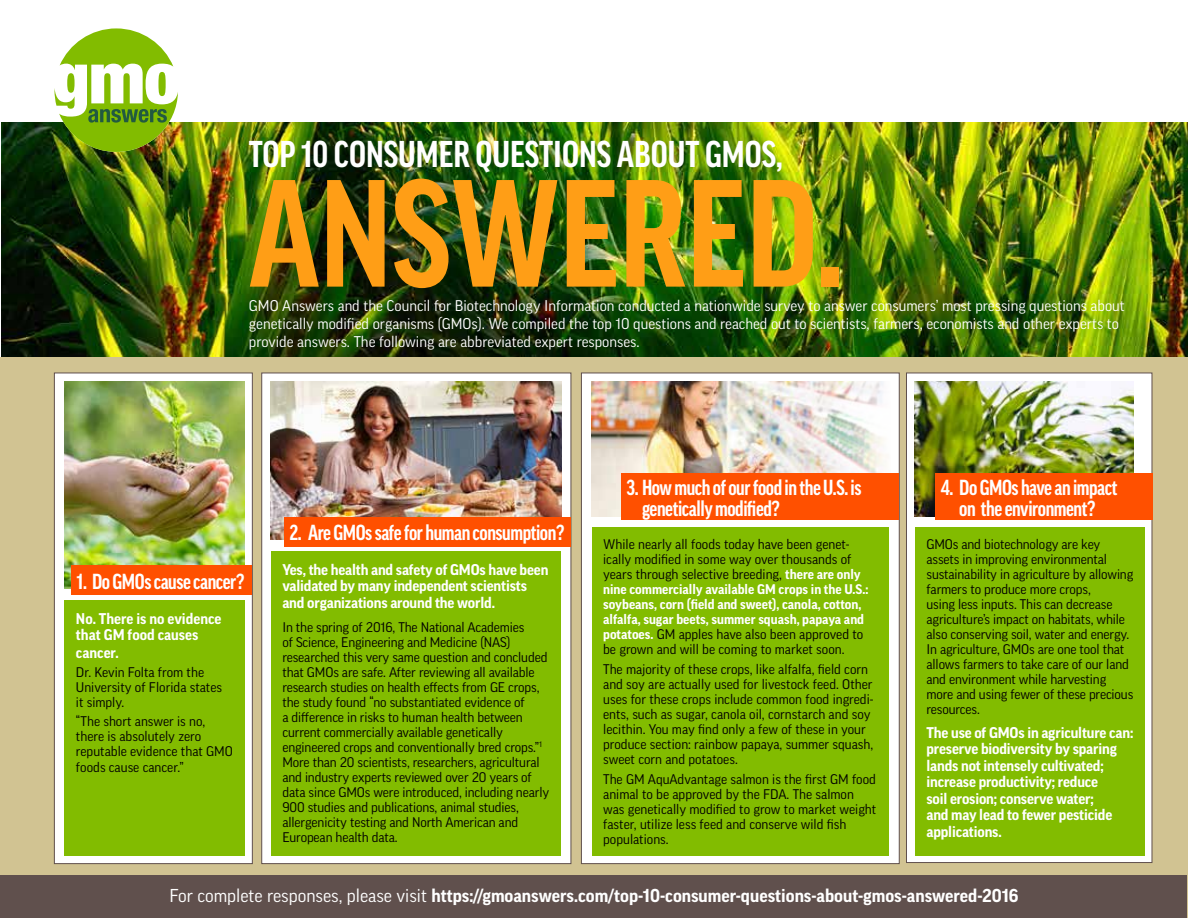
<style>
.page{position:relative;width:1188px;height:918px;background:#fff}
.page>*{position:absolute;margin:0;border:0;box-sizing:border-box;transform-origin:0 0}
.t1{font:700 condensed 147px "Good OT";color:#ff9e16}
.t2{font:700 condensed 36px "Good OT";color:#fff}
.t3{font:700 condensed 21px/21px "Good OT";letter-spacing:-.02em;color:#fff}
.t4{font:700 18px "Good OT";color:#fff}
.t5{font:700 15px/16.5px "Good OT";letter-spacing:-.01em;color:#fff}
.t6{font:15px/18px "Good OT";color:#fff}
.t7{font:13.5px/15px "Good OT";letter-spacing:-.01em;color:#000}
.s1{font-weight:700;color:#fff}
.s2{font-weight:400}
</style>
<div class="page">
<img style="left:1px;top:122px;width:1187px;height:235px">
<svg style="left:55px;top:28px;width:123px;height:124px"></svg>
<div style="left:0;top:357px;width:1188px;height:561px;background:#d1c392"></div>
<div style="left:54px;top:373px;width:199px;height:491px;background:#fff;border:1px solid #60504d"></div>
<div style="left:261px;top:373px;width:310px;height:491px;background:#fff;border:1px solid #60504d"></div>
<img style="left:65px;top:381px;width:179px;height:208px">
<img style="left:271px;top:381px;width:291px;height:159px">
<div style="left:65px;top:600px;width:180px;height:255px;background:#82bc00"></div>
<div style="left:271px;top:551px;width:290px;height:304px;background:#82bc00"></div>
<div style="left:71px;top:565px;width:181px;height:30px;background:#ff5000"></div>
<div style="left:284px;top:517px;width:286px;height:29px;background:#ff5000"></div>
<div style="left:1px;top:876px;width:1186px;height:42px;background:#60504d"></div>
<div style="left:581px;top:373px;width:319px;height:491px;background:#fff;border:1px solid #60504d"></div>
<img style="left:592px;top:381px;width:295px;height:136px">
<div style="left:592px;top:527px;width:297px;height:328px;background:#82bc00"></div>
<div style="left:621px;top:473px;width:278px;height:47px;background:#ff5000"></div>
<div style="left:906px;top:373px;width:246px;height:490px;background:#fff;border:1px solid #60504d"></div>
<img style="left:914px;top:381px;width:220px;height:135px">
<div style="left:915px;top:527px;width:230px;height:328px;background:#82bc00"></div>
<div style="left:935px;top:473px;width:217px;height:47px;background:#ff5000"></div>
<h2 class="t2" style="left:249px;top:134px;width:536px">TOP 10 CONSUMER QUESTIONS ABOUT GMOS,</h2>
<h1 class="t1" style="left:249px;top:154px;width:596px">ANSWERED.</h1>
<p class="t6" style="left:249px;top:297px;width:877px">GMO Answers and the Council for Biotechnology Information conducted a nationwide survey to answer consumers’ most pressing questions about genetically modified organisms (GMOs). We compiled the top 10 questions and reached out to scientists, farmers, economists and other experts to provide answers. The following are abbreviated expert responses.</p>
<h3 class="t3" style="left:77px;top:571px;width:169px">1. Do GMOs cause cancer?</h3>
<p class="t5" style="left:76px;top:610px;width:147px">No. There is no evidence that GM food causes</p>
<p class="t5" style="left:76px;top:645px;width:44px">cancer.</p>
<p class="t7" style="left:76px;top:664px;width:148px">Dr. Kevin Folta from the<br>University of Florida states it simply.</p>
<p class="t7" style="left:76px;top:713px;width:159px">“The short answer is no, there is absolutely zero reputable evidence that GMO</p>
<p class="t7" style="left:76px;top:760px;width:109px">foods cause cancer.”</p>
<h3 class="t3" style="left:290px;top:523px;width:276px">2. Are GMOs safe for human consumption?</h3>
<p class="t5" style="left:282px;top:561px;width:268px">Yes, the health and safety of GMOs have been validated by many independent scientists and organizations around the world.</p>
<p class="t7" style="left:282px;top:620px;width:268px">In the spring of 2016, The National Academies<br>of Science, Engineering and Medicine (NAS) researched this very same question and concluded that GMOs are safe. After reviewing all available research studies on health effects from GE crops, the study found “no substantiated evidence of<br>a difference in risks to human health between current commercially available genetically engineered crops and conventionally bred crops.”<sup>1<br></sup>More than 20 scientists, researchers, agricultural and industry experts reviewed over 20 years of data since GMOs were introduced, including nearly 900 studies and publications, animal studies, allergenicity testing and North American and European health data.</p>
<h3 class="t3" style="left:642px;top:477px;width:221px;text-indent:-15px">3. How much of our food in the U.S. is genetically modified?</h3>
<p class="t7" style="left:603px;top:537px;width:267px">While nearly all foods today have been genet&shy;ically modified in some way over thousands of years through selective breeding, <span class="s1">there are only nine commercially available GM crops in the U.S.: soybeans, corn (field and sweet), canola, cotton, alfalfa, sugar beets, summer squash, papaya and potatoes.</span> GM apples have also been approved to be grown and will be coming to market soon.</p>
<p class="t7" style="left:603px;top:662px;width:272px">The majority of these crops, like alfalfa, field corn and soy are actually used for livestock feed. Other uses for these crops include common food ingredi&shy;ents, such as sugar, canola oil, cornstarch and soy lecithin. You may find only a few of these in your produce section: rainbow papaya, summer squash, sweet corn and potatoes.</p>
<p class="t7" style="left:603px;top:771px;width:275px">The GM AquAdvantage salmon is the first GM food animal to be approved by the FDA. The salmon was genetically modified to grow to market weight faster, utilize less feed and conserve wild fish populations.</p>
<h3 class="t3" style="left:941px;top:477px;width:178px;text-align:center">4. Do GMOs have an impact on the environment?</h3>
<p class="t7" style="left:927px;top:537px;width:208px">GMOs and biotechnology are key assets in improving environmental sustainability in agriculture by allowing farmers to produce more crops,<br>using less inputs. This can decrease agriculture’s impact on habitats, while also conserving soil, water and energy.<br>In agriculture, GMOs are one tool that allows farmers to take care of our land and environment while harvesting more and using fewer of these precious resources.</p>
<p class="t5" style="left:927px;top:724px;width:208px">The use of GMOs in agriculture can: preserve biodiversity by sparing lands not intensely cultivated; increase productivity; reduce<br>soil erosion; conserve water;<br>and may lead to fewer pesticide applications.</p>
<h3 class="t4" style="left:169px;top:885px;width:851px"><span class="s2">For complete responses, please visit</span> https://gmoanswers.com/top-10-consumer-questions-about-gmos-answered-2016</h3>
</div>
